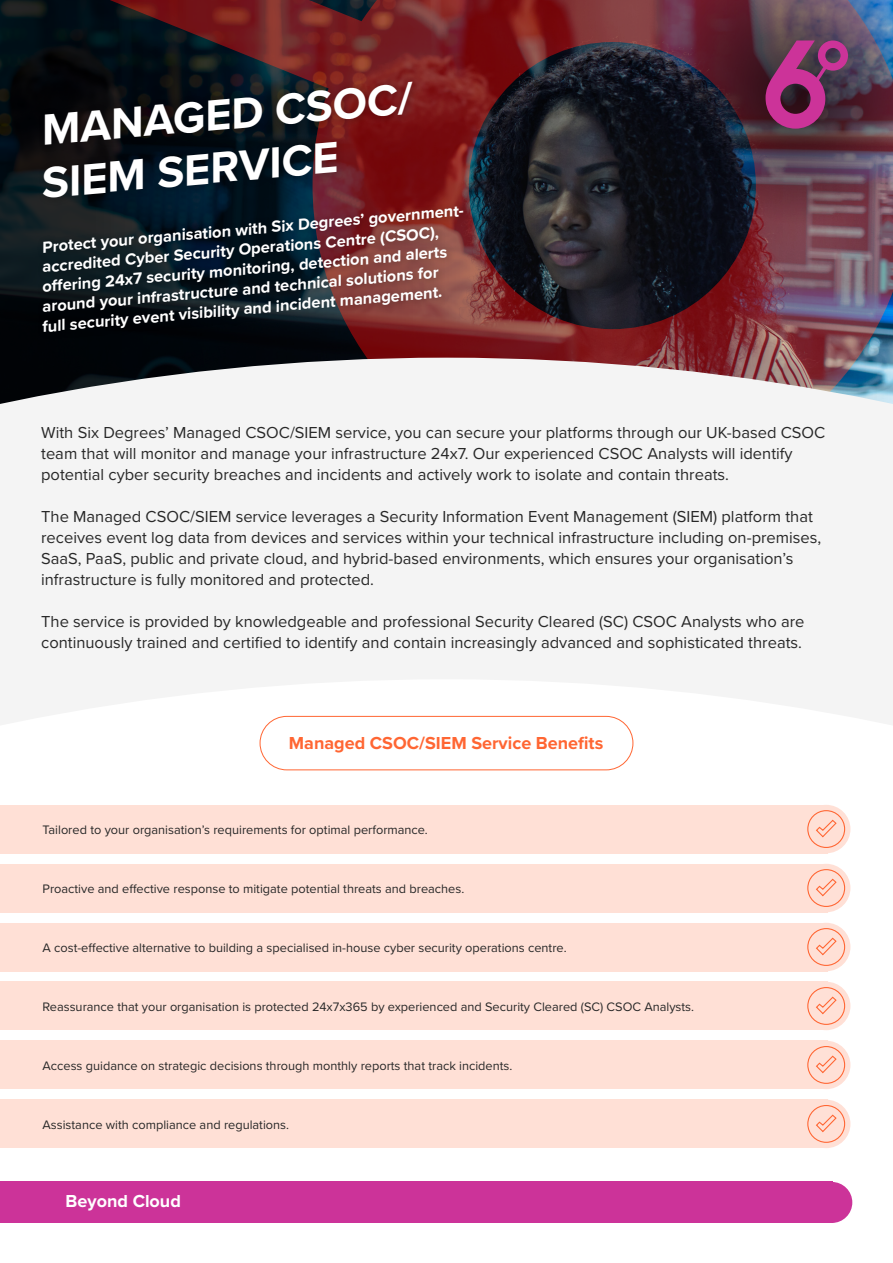
<style>
.page{position:relative;width:893px;height:1263px;background:#fff}
.page>*{position:absolute;margin:0;border:0;box-sizing:border-box;transform-origin:0 0}
.t1{font:700 45px "Proxima Nova";color:#fff}
.Sub-Headings{font:700 18px "Proxima Nova";color:#f63}
.Sub-Headings-2{font:700 18px "Proxima Nova";color:#fff}
.t2{font:16.5px/21px "Proxima Nova";color:#282828}
.Sub-Headings-3{font:700 16.5px/19.8px "Proxima Nova";color:#fff}
.Body_Copy{font:12.75px "Proxima Nova";color:#282828}
</style>
<div class="page">
<img style="left:0;top:0;width:893px;height:358px">
<div style="left:0;top:358px;width:893px;height:321px;background:#f4f4f4"></div>
<svg style="left:0;top:679px;width:893px;height:544px"></svg>
<div style="left:37px;top:75px;width:384px;height:132px;background:#000;opacity:.3"></div>
<img style="left:655px;top:0;width:238px;height:231px">
<div style="left:37px;top:200px;width:435px;height:141px;background:#000;opacity:.3"></div>
<svg style="left:765px;top:41px;width:83px;height:88px;background:#7e3164"></svg>
<div style="left:0;top:1182px;width:832px;height:41px;background:#c39"></div>
<div style="left:811px;top:1182px;width:41px;height:41px;background:#c39;border-radius:50%"></div>
<div style="left:260px;top:716px;width:373px;height:54px;border:1px solid #f63;border-radius:27px"></div>
<div style="left:0;top:805px;width:827px;height:48px;background:#ffe0d6"></div>
<div style="left:802px;top:805px;width:48px;height:48px;background:#ffe0d6;border-radius:50%"></div>
<div style="left:0;top:864px;width:827px;height:48px;background:#ffe0d6"></div>
<div style="left:802px;top:864px;width:48px;height:48px;background:#ffe0d6;border-radius:50%"></div>
<div style="left:0;top:923px;width:827px;height:48px;background:#ffe0d6"></div>
<div style="left:802px;top:923px;width:48px;height:48px;background:#ffe0d6;border-radius:50%"></div>
<div style="left:0;top:982px;width:827px;height:48px;background:#ffe0d6"></div>
<div style="left:802px;top:982px;width:48px;height:48px;background:#ffe0d6;border-radius:50%"></div>
<div style="left:0;top:1041px;width:827px;height:48px;background:#ffe0d6"></div>
<div style="left:802px;top:1041px;width:48px;height:48px;background:#ffe0d6;border-radius:50%"></div>
<div style="left:0;top:1100px;width:827px;height:48px;background:#ffe0d6"></div>
<div style="left:802px;top:1100px;width:48px;height:48px;background:#ffe0d6;border-radius:50%"></div>
<div style="left:807px;top:810px;width:38px;height:38px;border:1px solid #f63;border-radius:50%"></div>
<svg style="left:816px;top:819px;width:21px;height:19px"></svg>
<div style="left:807px;top:869px;width:38px;height:38px;border:1px solid #f63;border-radius:50%"></div>
<svg style="left:816px;top:878px;width:21px;height:19px"></svg>
<div style="left:807px;top:928px;width:38px;height:38px;border:1px solid #f63;border-radius:50%"></div>
<svg style="left:816px;top:937px;width:21px;height:19px"></svg>
<div style="left:807px;top:987px;width:38px;height:38px;border:1px solid #f63;border-radius:50%"></div>
<svg style="left:816px;top:996px;width:21px;height:19px"></svg>
<div style="left:807px;top:1046px;width:38px;height:38px;border:1px solid #f63;border-radius:50%"></div>
<svg style="left:816px;top:1055px;width:21px;height:19px"></svg>
<div style="left:807px;top:1105px;width:38px;height:38px;border:1px solid #f63;border-radius:50%"></div>
<svg style="left:816px;top:1114px;width:21px;height:19px"></svg>
<p class="t1" style="left:38px;top:97px;width:373px;rotate:-5deg">MANAGED CSOC/</p>
<p class="t1" style="left:38px;top:150px;width:299px;rotate:-5deg">SIEM SERVICE</p>
<p class="Sub-Headings-3" style="left:36px;top:237px;width:433px;text-indent:5px;rotate:-5deg">Protect your organisation with Six Degrees’ government&shy;accredited Cyber Security Operations Centre (CSOC),<br>off ering 24x7 security monitoring, detection and alerts around your infrastructure and technical solutions for</p>
<p class="Sub-Headings-3" style="left:41px;top:316px;width:403px;rotate:-5deg">full security event visibility and incident management.</p>
<p class="t2" style="left:41px;top:421px;width:786px">With Six Degrees’ Managed CSOC/SIEM service, you can secure your platforms through our UK-based CSOC team that will monitor and manage your infrastructure 24x7. Our experienced CSOC Analysts will identify</p>
<p class="t2" style="left:41px;top:463px;width:689px">potential cyber security breaches and incidents and actively work to isolate and contain threats.</p>
<p class="t2" style="left:41px;top:505px;width:782px">The Managed CSOC/SIEM service leverages a Security Information Event Management (SIEM) platform that receives event log data from devices and services within your technical infrastructure including on-premises,<br>SaaS, PaaS, public and private cloud, and hybrid-based environments, which ensures your organisation’s</p>
<p class="t2" style="left:41px;top:568px;width:334px">infrastructure is fully monitored and protected.</p>
<p class="t2" style="left:41px;top:610px;width:765px">The service is provided by knowledgeable and professional Security Cleared (SC) CSOC Analysts who are</p>
<p class="t2" style="left:41px;top:631px;width:762px">continuously trained and certified to identify and contain increasingly advanced and sophisticated threats.</p>
<p class="Sub-Headings" style="left:289px;top:729px;width:316px">Managed CSOC/SIEM Service Benefits</p>
<p class="Body_Copy" style="left:43px;top:820px;width:387px">Tailored to your organisation’s requirements for optimal performance.</p>
<p class="Body_Copy" style="left:43px;top:879px;width:423px">Proactive and effective response to mitigate potential threats and breaches.</p>
<p class="Body_Copy" style="left:43px;top:938px;width:526px">A cost-effective alternative to building a specialised in-house cyber security operations centre.</p>
<p class="Body_Copy" style="left:43px;top:997px;width:653px">Reassurance that your organisation is protected 24x7x365 by experienced and Security Cleared (SC) CSOC Analysts.</p>
<p class="Body_Copy" style="left:43px;top:1056px;width:471px">Access guidance on strategic decisions through monthly reports that track incidents.</p>
<p class="Body_Copy" style="left:43px;top:1115px;width:248px">Assistance with compliance and regulations.</p>
<p class="Sub-Headings-2" style="left:66px;top:1188px;width:117px">Beyond Cloud</p>
</div>
